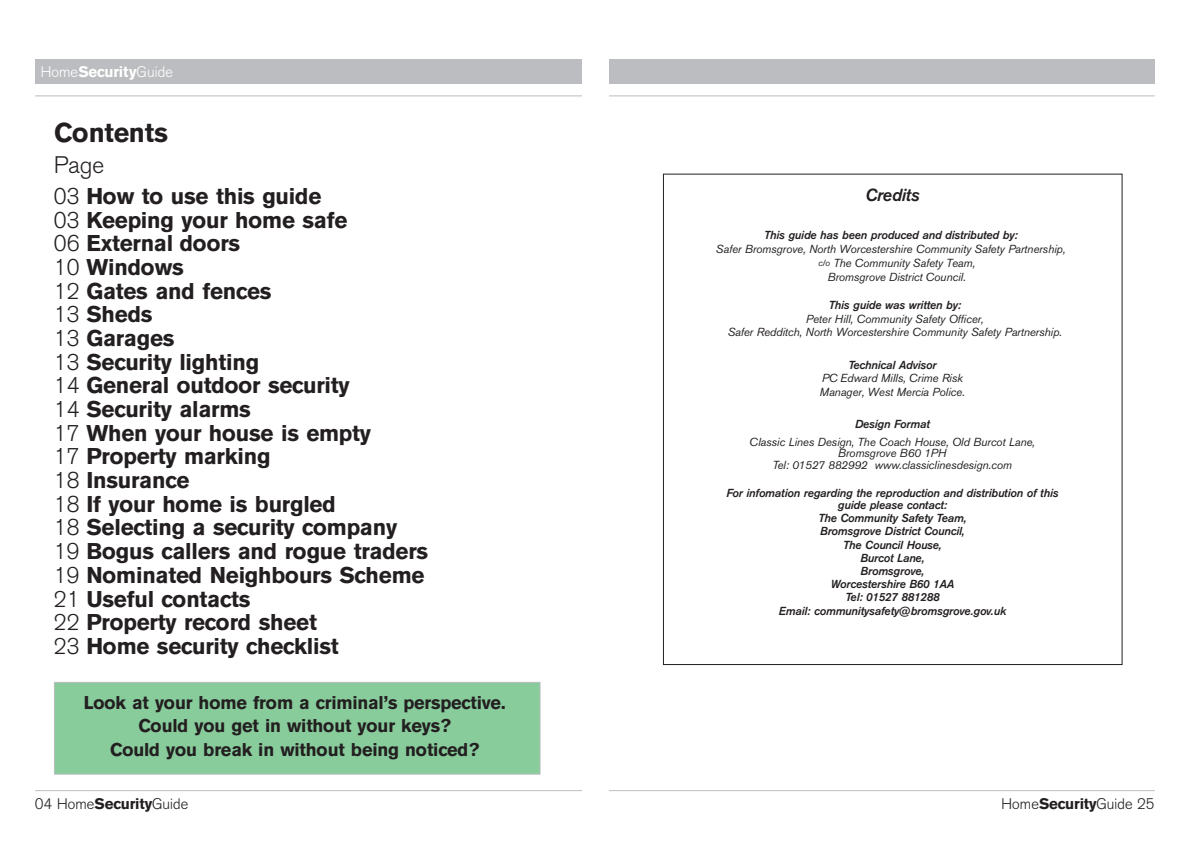
<style>
.page{position:relative;width:1191px;height:842px;background:#fff}
.page>*{position:absolute;margin:0;border:0;box-sizing:border-box;transform-origin:0 0}
.t1{font:700 27.1px "AK11";color:#231f20}
.t2{font:300 23.7px "AK11";color:#231f20}
.t3{font:700 22.7px/23.7px "AK11";color:#231f20}
.t4{font:700 18.4px/23.2px "AK11";color:#231f20;text-align:center}
.t5{font:italic 500 17.4px "AK11";color:#231f20}
.t6{font:300 15.3px "AK11";color:#231f20}
.t7{font:300 15.3px "AK11";color:#fff}
.t8{font:italic 11.6px/13.6px "AK11";color:#231f20;text-align:center}
.t9{font:italic 500 11.6px/13.2px "AK11";color:#231f20;text-align:center}
.t10{font:italic 9px "AK11";color:#231f20}
.s1{font-weight:700}
.s2{font-weight:300}
.s3{font-family:"Avant Garde IT Cby BT";font-weight:700}
</style>
<div class="page">
<div style="left:609px;top:59px;width:545px;height:25px;background:#bcbdc0"></div>
<hr style="left:609px;top:96px;width:545px;height:1px;background:#bcbdc0">
<hr style="left:609px;top:790px;width:545px;height:1px;background:#bcbdc0">
<div style="left:35px;top:59px;width:546px;height:25px;background:#bcbdc0"></div>
<hr style="left:35px;top:96px;width:546px;height:1px;background:#bcbdc0">
<hr style="left:35px;top:790px;width:546px;height:1px;background:#bcbdc0">
<div style="left:55px;top:683px;width:485px;height:91px;background:#88cc9c"></div>
<div style="left:54px;top:682px;width:486px;height:92px;border:1px solid #bcbdc0"></div>
<p class="t7" style="left:41px;top:63px;width:134px">Home<span class="s1">Security</span>Guide</p>
<p class="t1" style="left:54px;top:117px;width:115px">Contents</p>
<p class="t2" style="left:54px;top:151px;width:52px">Page</p>
<p class="t3" style="left:54px;top:184px;width:375px"><span class="s2">03</span> How to use this guide<br><span class="s2">03</span> Keeping your home safe<br><span class="s2">06</span> External doors<br><span class="s2">10</span> Windows<br><span class="s2">12</span> Gates and fences<br><span class="s2">13</span> Sheds<br><span class="s2">13</span> Garages<br><span class="s2">13</span> Security lighting<br><span class="s2">14</span> General outdoor security<br><span class="s2">14</span> Security alarms<br><span class="s2">17</span> When your house is empty<br><span class="s2">17</span> Property marking<br><span class="s2">18</span> Insurance<br><span class="s2">18</span> If your home is burgled<br><span class="s2">18</span> Selecting a security company<br><span class="s2">19</span> Bogus callers and rogue traders<br><span class="s2">19</span> Nominated Neighbours Scheme<br><span class="s2">21</span> Useful contacts<br><span class="s2">22</span> Property record sheet<br><span class="s2">23</span> Home security checklist</p>
<p class="t4" style="left:84px;top:691px;width:423px">Look at your home from a criminal’s perspective.<br>Could you get in without your keys?<br>Could you break in without being noticed?</p>
<p class="t6" style="left:35px;top:795px;width:155px">04 Home<span class="s1">Security</span>Guide</p>
<p class="t5" style="left:865px;top:185px;width:56px">Credits</p>
<p class="t9" style="left:764px;top:229px;width:255px">This guide has been produced and distributed by:</p>
<p class="t8" style="left:716px;top:242px;width:351px">Safer Bromsgrove, North Worcestershire Community Safety Partnership,</p>
<p class="t8" style="left:833px;top:256px;width:143px">The Community Safety Team,</p>
<p class="t8" style="left:827px;top:270px;width:140px">Bromsgrove District Council.</p>
<p class="t10" style="left:818px;top:257px;width:13px">c/o</p>
<p class="t9" style="left:829px;top:298px;width:134px">This guide was written by:</p>
<p class="t8" style="left:728px;top:312px;width:335px">Peter Hill, Community Safety Officer,<br>Safer Redditch, North Worcestershire Community Safety Partnership.</p>
<p class="t9" style="left:848px;top:358px;width:89px">Technical Advisor</p>
<p class="t8" style="left:820px;top:372px;width:146px;text-align:left">PC Edward Mills, Crime Risk<br>Manager, West Mercia Police.</p>
<p class="t9" style="left:855px;top:418px;width:76px">Design Format</p>
<p class="t8" style="left:749px;top:436px;width:287px;line-height:11.6px">Classic Lines Design, The Coach House, Old Burcot Lane,<br>Bromsgrove B60 1PH<br>Tel: 01527 882992 www.classiclinesdesign.com</p>
<p class="t9" style="left:726px;top:488px;width:333px;line-height:11.6px">For infomation regarding the reproduction and distribution of this guide please contact:</p>
<p class="t9" style="left:778px;top:512px;width:229px">The Community Safety Team,<br>Bromsgrove District Council,<br>The Council House,<br>Burcot Lane,<br>Bromsgrove,<br>Worcestershire B60 1AA<br>Tel: 01527 881288<br>Email: communitysafety<span class="s3">@</span>bromsgrove.gov.uk</p>
<p class="t6" style="left:1001px;top:795px;width:155px">Home<span class="s1">Security</span>Guide 25</p>
</div>
